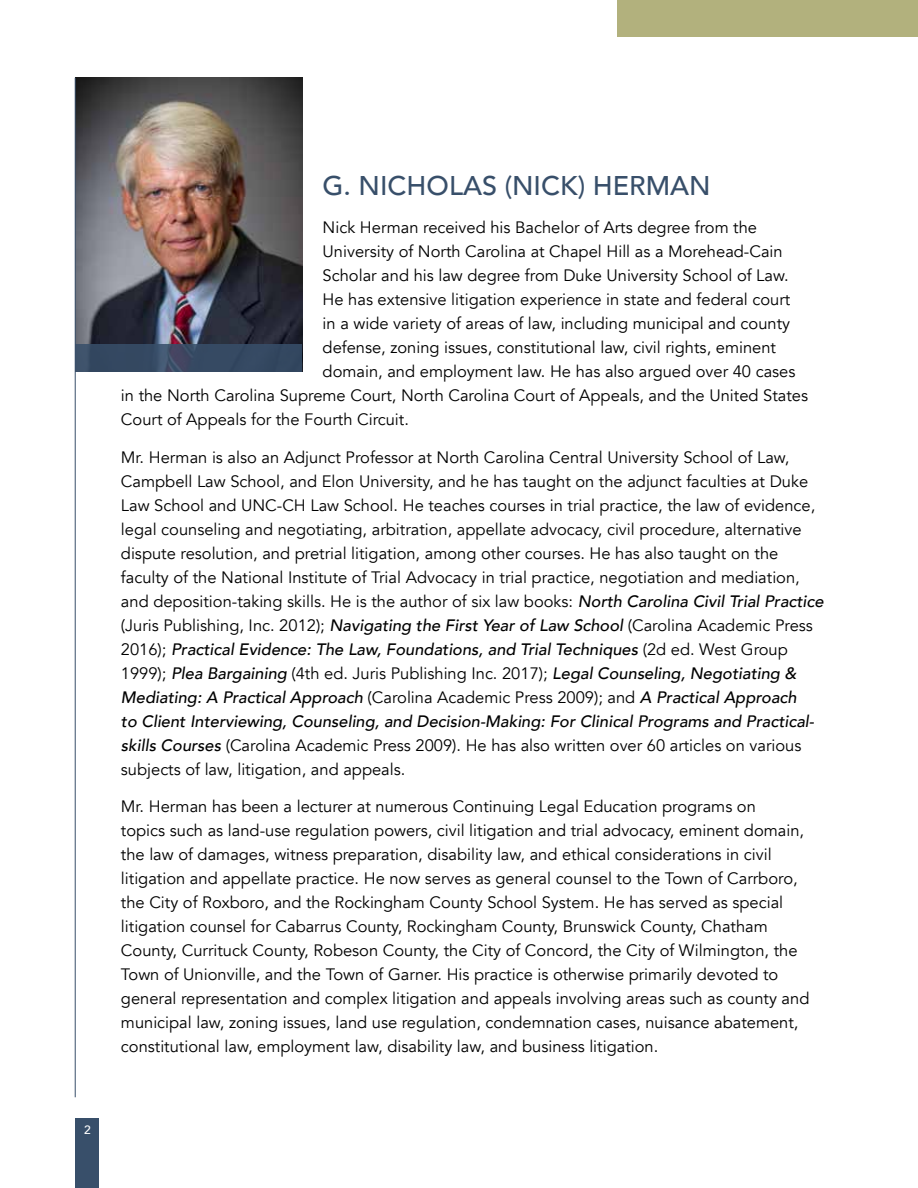
<style>
.page{position:relative;width:918px;height:1188px;background:#fff}
.page>*{position:absolute;margin:0;border:0;box-sizing:border-box;transform-origin:0 0}
.t1{font:500 27px "Avenir";color:#384f6a}
.t2{font:16.5px/24px "Avenir";color:#000}
.t3{font:500 12px "Avenir";color:#fff}
.s1{font-weight:500;font-style:italic}
</style>
<div class="page">
<img style="left:76px;top:78px;width:226px;height:267px">
<svg style="left:76px;top:345px;width:226px;height:27px;background:#364962"></svg>
<hr style="left:75px;top:78px;width:1px;height:1019px;background:#384f6a">
<div style="left:76px;top:1119px;width:23px;height:69px;background:#384f6a"></div>
<div style="left:618px;top:0;width:300px;height:37px;background:#b2b17d"></div>
<p class="t3" style="left:84px;top:1119px;width:8px">2</p>
<h1 class="t1" style="left:323px;top:163px;width:390px">G. NICHOLAS (NICK) HERMAN</h1>
<p class="t2" style="left:323px;top:216px;width:436px">Nick Herman received his Bachelor of Arts degree from the</p>
<p class="t2" style="left:323px;top:240px;width:462px">University of North Carolina at Chapel Hill as a Morehead-Cain</p>
<p class="t2" style="left:323px;top:264px;width:468px">Scholar and his law degree from Duke University School of Law.</p>
<p class="t2" style="left:323px;top:288px;width:469px">He has extensive litigation experience in state and federal court</p>
<p class="t2" style="left:323px;top:312px;width:469px">in a wide variety of areas of law, including municipal and county</p>
<p class="t2" style="left:323px;top:336px;width:455px">defense, zoning issues, constitutional law, civil rights, eminent</p>
<p class="t2" style="left:323px;top:360px;width:474px">domain, and employment law. He has also argued over 40 cases</p>
<p class="t2" style="left:121px;top:384px;width:689px">in the North Carolina Supreme Court, North Carolina Court of Appeals, and the United States</p>
<p class="t2" style="left:121px;top:408px;width:290px">Court of Appeals for the Fourth Circuit.</p>
<p class="t2" style="left:121px;top:445px;width:704px">Mr. Herman is also an Adjunct Professor at North Carolina Central University School of Law, Campbell Law School, and Elon University, and he has taught on the adjunct faculties at Duke Law School and UNC-CH Law School. He teaches courses in trial practice, the law of evidence, legal counseling and negotiating, arbitration, appellate advocacy, civil procedure, alternative dispute resolution, and pretrial litigation, among other courses. He has also taught on the faculty of the National Institute of Trial Advocacy in trial practice, negotiation and mediation, and deposition-taking skills. He is the author of six law books: <span class="s1">North Carolina Civil Trial Practice </span>(Juris Publishing, Inc. 2012); <span class="s1">Navigating the First Year of Law School</span> (Carolina Academic Press 2016); <span class="s1">Practical Evidence: The Law, Foundations, and Trial Techniques</span> (2d ed. West Group 1999); <span class="s1">Plea Bargaining</span> (4th ed. Juris Publishing Inc. 2017); <span class="s1">Legal Counseling, Negotiating &amp; Mediating: A Practical Approach</span> (Carolina Academic Press 2009); and <span class="s1">A Practical Approach<br>to Client Interviewing, Counseling, and Decision-Making: For Clinical Programs and Practical&shy;skills Courses</span> (Carolina Academic Press 2009). He has also written over 60 articles on various subjects of law, litigation, and appeals.</p>
<p class="t2" style="left:121px;top:795px;width:690px">Mr. Herman has been a lecturer at numerous Continuing Legal Education programs on<br>topics such as land-use regulation powers, civil litigation and trial advocacy, eminent domain, the law of damages, witness preparation, disability law, and ethical considerations in civil litigation and appellate practice. He now serves as general counsel to the Town of Carrboro, the City of Roxboro, and the Rockingham County School System. He has served as special litigation counsel for Cabarrus County, Rockingham County, Brunswick County, Chatham County, Currituck County, Robeson County, the City of Concord, the City of Wilmington, the Town of Unionville, and the Town of Garner. His practice is otherwise primarily devoted to general representation and complex litigation and appeals involving areas such as county and municipal law, zoning issues, land use regulation, condemnation cases, nuisance abatement, constitutional law, employment law, disability law, and business litigation.</p>
</div>
